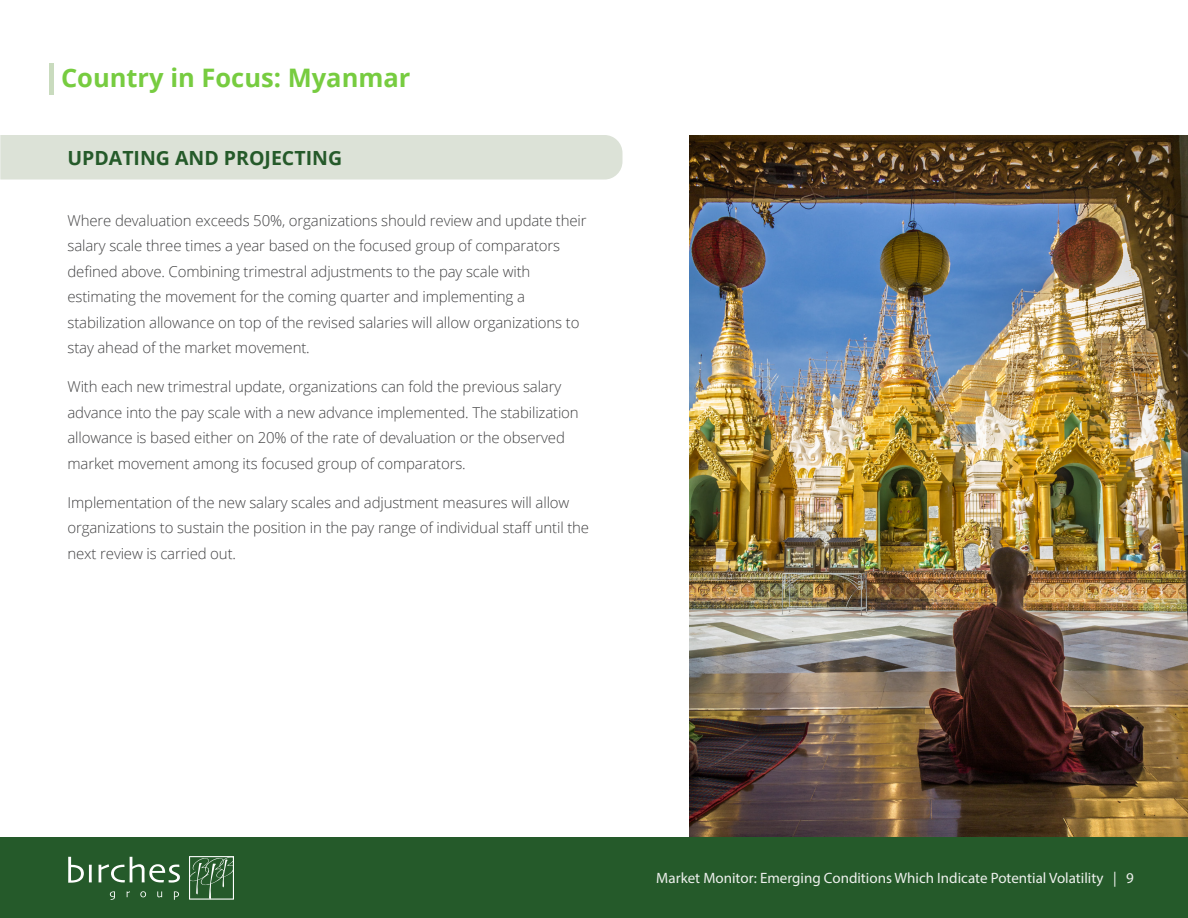
<style>
.page{position:relative;width:1188px;height:918px;background:#fff}
.page>*{position:absolute;margin:0;border:0;box-sizing:border-box;transform-origin:0 0}
.t1{font:700 25.5px "Open Sans";color:#77cc40}
.t2{font:700 19.5px "Open Sans";color:#255a2a}
.Body{font:300 15px/25.5px "Open Sans";letter-spacing:-.01em;color:#434344}
.t3{font:15px "Myriad Pro";color:#eef0ed}
</style>
<div class="page">
<div style="left:49px;top:63px;width:5px;height:31px;background:#c9dbbe"></div>
<div style="left:0;top:135px;width:622px;height:45px;background:#dce2d7"></div>
<div style="left:0;top:837px;width:1188px;height:81px;background:#255a2a"></div>
<svg style="left:68px;top:857px;width:24px;height:26px"></svg>
<svg style="left:99px;top:857px;width:81px;height:26px"></svg>
<svg style="left:110px;top:891px;width:5px;height:9px"></svg>
<svg style="left:140px;top:891px;width:6px;height:6px"></svg>
<svg style="left:157px;top:891px;width:5px;height:6px"></svg>
<svg style="left:174px;top:891px;width:5px;height:9px"></svg>
<svg style="left:189px;top:856px;width:45px;height:44px"></svg>
<img style="left:689px;top:135px;width:499px;height:702px">
<h2 class="t1" style="left:61px;top:60px;width:351px">Country in Focus: Myanmar</h2>
<h3 class="t2" style="left:68px;top:144px;width:276px">UPDATING AND PROJECTING</h3>
<p class="Body" style="left:68px;top:207px;width:521px">Where devaluation exceeds 50%, organizations should review and update their salary scale three times a year based on the focused group of comparators defined above. Combining trimestral adjustments to the pay scale with estimating the movement for the coming quarter and implementing a stabilization allowance on top of the revised salaries will allow organizations to stay ahead of the market movement.</p>
<p class="Body" style="left:68px;top:374px;width:513px">With each new trimestral update, organizations can fold the previous salary advance into the pay scale with a new advance implemented. The stabilization allowance is based either on 20% of the rate of devaluation or the observed market movement among its focused group of comparators.</p>
<p class="Body" style="left:68px;top:489px;width:523px">Implementation of the new salary scales and adjustment measures will allow organizations to sustain the position in the pay range of individual staff until the next review is carried out.</p>
<p class="t3" style="left:656px;top:869px;width:479px">Market Monitor: Emerging Conditions Which Indicate Potential Volatility | 9</p>
</div>
